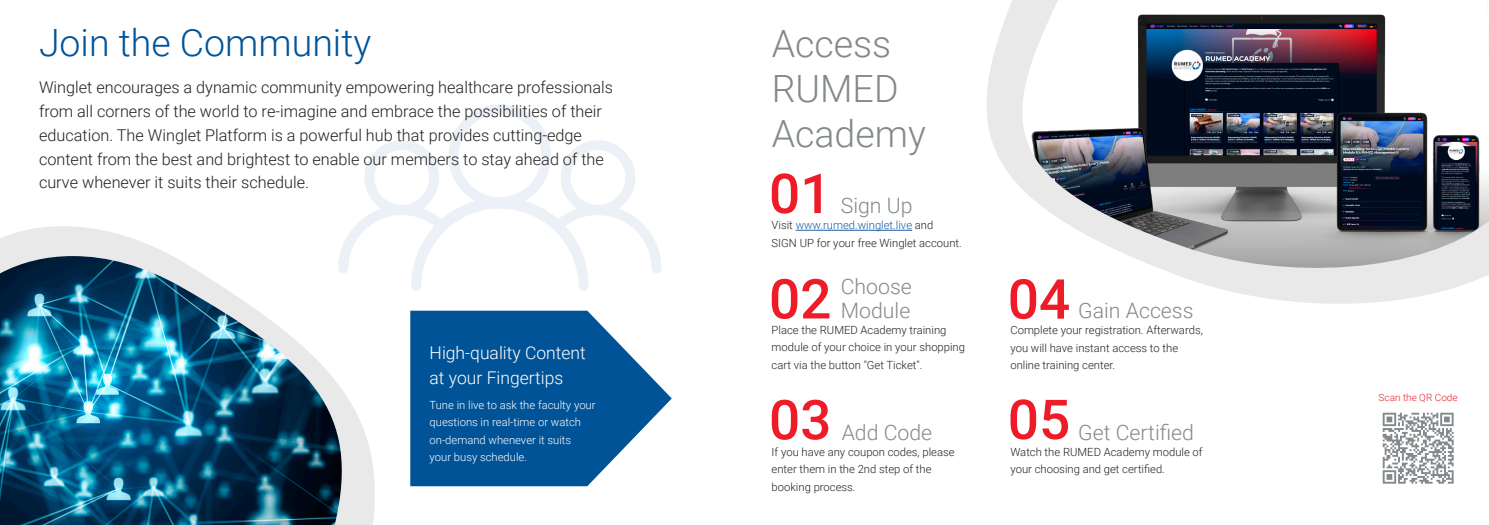
<style>
.page{position:relative;width:1489px;height:525px;background:#fff}
.page>*{position:absolute;margin:0;border:0;box-sizing:border-box;transform-origin:0 0}
.t1{font:500 55px/105.2px "Roboto";color:#ee1c28}
.t2{font:300 37.5px/45px "Roboto";color:#84898b}
.t3{font:300 37.5px "Roboto";color:#015398}
.t4{font:300 21.25px/23.8px "Roboto";color:#84898b}
.t5{font:300 17.5px/25px "Roboto";color:#fff}
.t6{font:300 16.25px/23.8px "Roboto";color:#231f20}
.t7{font:300 11.25px/17.5px "Roboto";color:#231f20}
.t8{font:300 11.25px/17.5px "Roboto";color:#fff}
.t9{font:300 10px "Roboto";color:#ee1c28}
.s1{color:#175d9e}
</style>
<div class="page">
<svg style="left:986px;top:44px;width:452px;height:260px"></svg>
<svg style="left:997px;top:281px;width:476px;height:11px;fill:#e9e9e9"></svg>
<img style="left:997px;top:0;width:491px;height:281px">
<svg style="left:0;top:229px;width:371px;height:295px"></svg>
<img style="left:0;top:256px;width:362px;height:268px">
<svg style="left:338px;top:104px;width:323px;height:188px"></svg>
<svg style="left:410px;top:310px;width:261px;height:176px;fill:#015398"></svg>
<hr style="left:795px;top:230px;width:117px;height:1px;background:#175d9e">
<svg style="left:1382px;top:412px;width:71px;height:71px"></svg>
<h2 class="t3" style="left:39px;top:16px;width:334px">Join the Community</h2>
<p class="t6" style="left:39px;top:75px;width:575px">Winglet encourages a dynamic community empowering healthcare professionals from all corners of the world to re-imagine and embrace the possibilities of their education. The Winglet Platform is a powerful hub that provides cutting-edge content from the best and brightest to enable our members to stay ahead of the curve whenever it suits their schedule.</p>
<h3 class="t5" style="left:429px;top:339px;width:158px">High-quality Content at your Fingertips</h3>
<p class="t8" style="left:429px;top:395px;width:167px">Tune in live to ask the faculty your questions in real-time or watch on-demand whenever it suits your busy schedule.</p>
<h2 class="t2" style="left:771px;top:19px;width:156px">Access<br>RUMED<br>Academy</h2>
<h1 class="t1" style="left:769px;top:139px;width:64px">01<br>02</h1>
<h3 class="t4" style="left:840px;top:193px;width:73px">Sign Up</h3>
<p class="t7" style="left:771px;top:216px;width:192px">Visit <span class="s1">www.rumed.winglet.live</span> and<br>SIGN UP for your free Winglet account.</p>
<h3 class="t4" style="left:840px;top:274px;width:72px">Choose<br>Module</h3>
<p class="t7" style="left:771px;top:320px;width:195px">Place the RUMED Academy training module of your choice in your shopping cart via the button "Get Ticket".</p>
<h1 class="t1" style="left:769px;top:365px;width:64px">03</h1>
<h3 class="t4" style="left:841px;top:419px;width:92px">Add Code</h3>
<p class="t7" style="left:771px;top:442px;width:184px">If you have any coupon codes, please enter them in the 2nd step of the booking process.</p>
<h1 class="t1" style="left:1007px;top:237px;width:64px;line-height:120.2px">04<br>05</h1>
<h3 class="t4" style="left:1078px;top:298px;width:117px">Gain Access</h3>
<p class="t7" style="left:1010px;top:321px;width:194px">Complete your registration. Afterwards, you will have instant access to the online training center.</p>
<h3 class="t4" style="left:1078px;top:419px;width:117px">Get Certified</h3>
<p class="t7" style="left:1010px;top:442px;width:194px">Watch the RUMED Academy module of your choosing and get certified.</p>
<p class="t9" style="left:1378px;top:390px;width:81px">Scan the QR Code</p>
</div>
